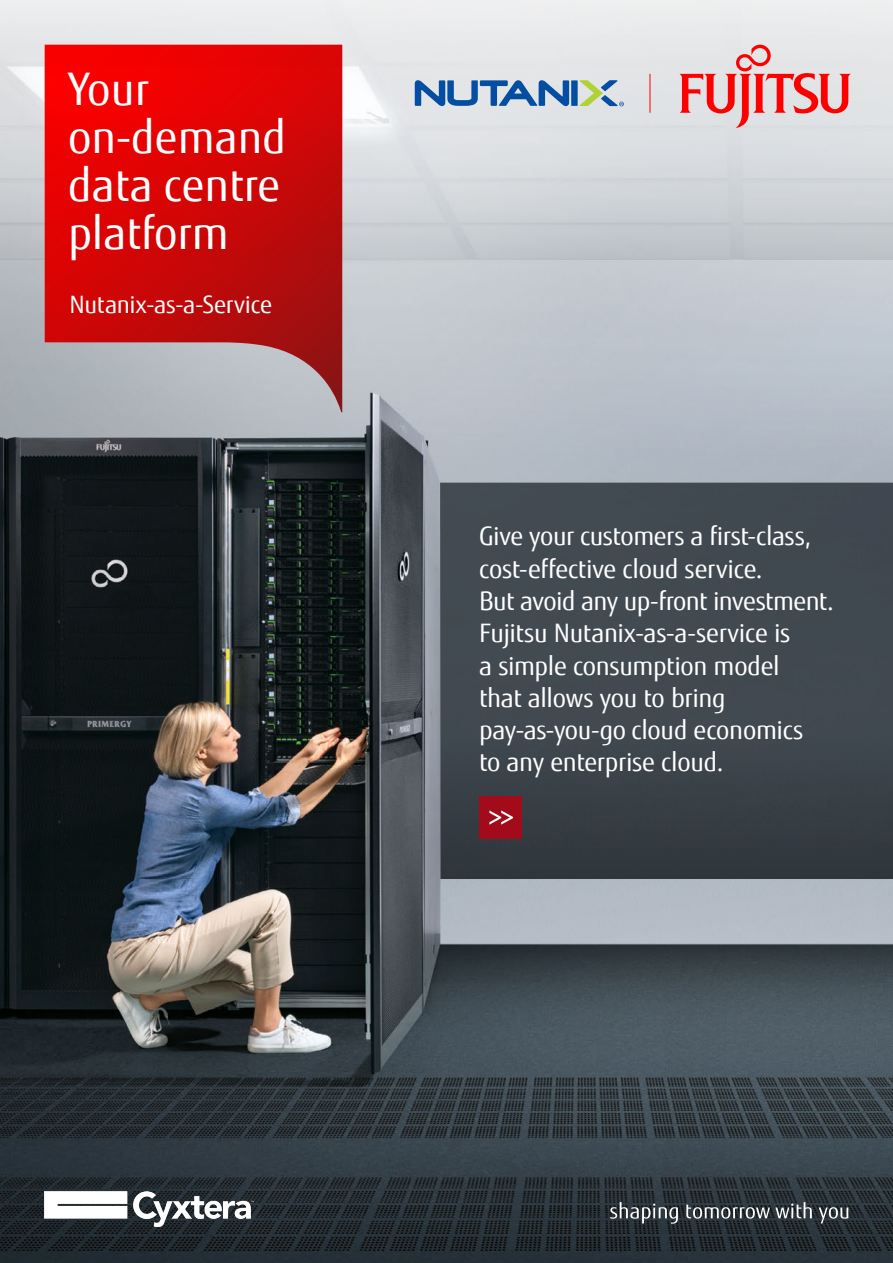
<style>
.page{position:relative;width:893px;height:1263px;background:#fff}
.page>*{position:absolute;margin:0;border:0;box-sizing:border-box;transform-origin:0 0}
.t1{font:45px/48.2px "Fujitsu Sans";color:#fff}
.t2{font:25.5px/32.2px "Fujitsu Sans";letter-spacing:-.015em;color:#fff}
.t3{font:24px "Fujitsu Sans";letter-spacing:-.01em;color:#fff}
</style>
<div class="page">
<img style="left:0;top:0;width:893px;height:1263px">
<div style="left:440px;top:483px;width:453px;height:396px;background:linear-gradient(to bottom,#464e56,#363d43)"></div>
<svg style="left:45px;top:45px;width:297px;height:367px"></svg>
<svg style="left:679px;top:45px;width:172px;height:83px"></svg>
<hr style="left:650px;top:74px;width:1px;height:39px;background:#f00">
<svg style="left:415px;top:80px;width:154px;height:26px"></svg>
<div style="left:571px;top:80px;width:7px;height:26px;background:#034ea2"></div>
<svg style="left:580px;top:80px;width:44px;height:26px"></svg>
<div style="left:479px;top:796px;width:43px;height:43px;background:#a30b1a"></div>
<svg style="left:489px;top:810px;width:24px;height:15px"></svg>
<svg style="left:610px;top:1202px;width:68px;height:22px"></svg>
<svg style="left:686px;top:1202px;width:126px;height:16px"></svg>
<svg style="left:819px;top:1207px;width:29px;height:16px"></svg>
<img style="left:45px;top:1191px;width:209px;height:36px">
<h1 class="t1" style="left:68px;top:65px;width:220px">Your on-demand data centre platform</h1>
<p class="t3" style="left:70px;top:290px;width:204px">Nutanix-as-a-Service</p>
<p class="t2" style="left:479px;top:521px;width:356px">Give your customers a first-class, cost-effective cloud service.<br>But avoid any up-front investment.<br>Fujitsu Nutanix-as-a-service is<br>a simple consumption model<br>that allows you to bring pay-as-you-go cloud economics<br>to any enterprise cloud.</p>
</div>
